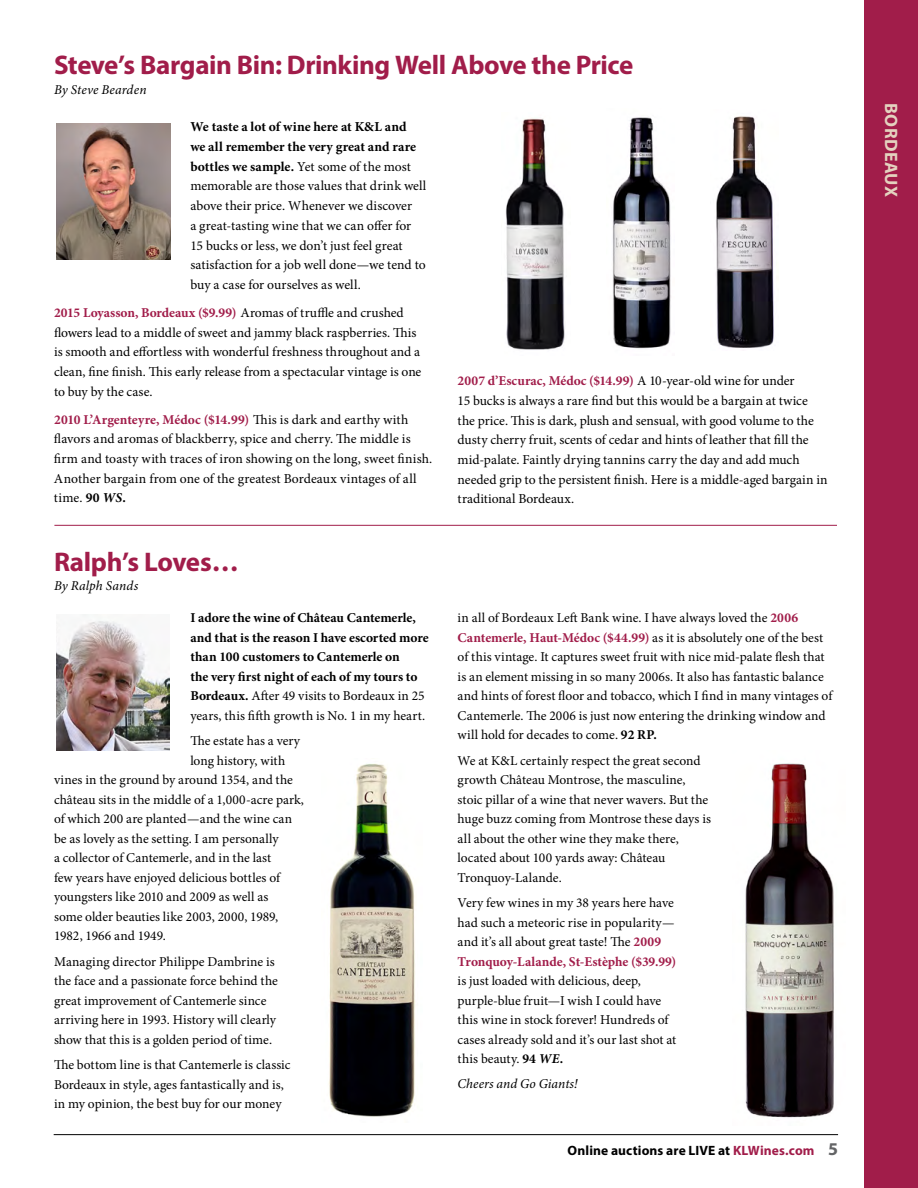
<style>
.page{position:relative;width:918px;height:1188px;background:#fff}
.page>*{position:absolute;margin:0;border:0;box-sizing:border-box;transform-origin:0 0}
.t1{font:700 27px "Myriad Pro";letter-spacing:-.015em;color:#a11d4a}
.t2{font:700 18px "Myriad Pro";letter-spacing:.02em;color:#e4d2bf}
.t3{font:13.65px/19.6px "Minion Pro";color:#000}
.t4{font:13.5px/19.5px "Minion Pro";color:#000}
.t5{font:700 13.5px/19.5px "Minion Pro";letter-spacing:-.005em;color:#000}
.t6{font:700 13.5px "Minion Pro";color:#a11d4a}
.t7{font:italic 13.5px "Minion Pro";letter-spacing:.005em;color:#000}
.t8{font:700 13.5px "Myriad Pro";letter-spacing:.01em;color:#000}
.s1{font-weight:700}
.s2{font-weight:400;font-size:13.65px;color:#000}
.s3{font-weight:700;font-style:italic}
.s4{font-weight:400}
.s5{font-weight:700;color:#a11d4a}
.s6{color:#a11d4a}
.s7{font-size:18px;color:#636466}
</style>
<div class="page">
<hr style="left:54px;top:1134px;width:784px;height:1px;background:#000">
<div style="left:864px;top:0;width:54px;height:1188px;background:#a11d4a"></div>
<hr style="left:54px;top:525px;width:783px;height:1px;background:#a11d4a">
<img style="left:56px;top:123px;width:114px;height:136px">
<img style="left:56px;top:615px;width:113px;height:136px">
<img style="left:505px;top:118px;width:60px;height:232px">
<img style="left:612px;top:117px;width:59px;height:232px">
<img style="left:716px;top:116px;width:58px;height:232px">
<img style="left:329px;top:764px;width:86px;height:353px">
<img style="left:745px;top:763px;width:89px;height:355px">
<h1 class="t1" style="left:54px;top:48px;width:581px">Steve’s Bargain Bin: Drinking Well Above the Price</h1>
<p class="t7" style="left:54px;top:80px;width:94px">By Steve Bearden</p>
<p class="t3" style="left:190px;top:117px;width:238px"><span class="s1">We taste a lot of wine here at K&amp;L and<br>we all remember the very great and rare bottles we sample.</span> Yet some of the most memorable are those values that drink well above their price. Whenever we discover<br>a great-tasting wine that we can offer for 15 bucks or less, we don’t just feel great satisfaction for a job well done—we tend to buy a case for ourselves as well.</p>
<p class="t6" style="left:54px;top:303px;width:351px">2015 Loyasson, Bordeaux ($9.99) <span class="s2">Aromas of truffle and crushed</span></p>
<p class="t3" style="left:54px;top:322px;width:369px">flowers lead to a middle of sweet and jammy black raspberries. This is smooth and effortless with wonderful freshness throughout and a clean, fine finish. This early release from a spectacular vintage is one to buy by the case.</p>
<p class="t6" style="left:54px;top:410px;width:356px">2010 L’Argenteyre, Médoc ($14.99) <span class="s2">This is dark and earthy with</span></p>
<p class="t3" style="left:54px;top:429px;width:380px">flavors and aromas of blackberry, spice and cherry. The middle is firm and toasty with traces of iron showing on the long, sweet finish.<br>Another bargain from one of the greatest Bordeaux vintages of all time. <span class="s1">90</span> <span class="s3">WS</span><span class="s1">.</span></p>
<h1 class="t1" style="left:54px;top:544px;width:186px">Ralph’s Loves…</h1>
<p class="t7" style="left:54px;top:577px;width:86px">By Ralph Sands</p>
<p class="t5" style="left:190px;top:608px;width:240px">I adore the wine of Château Cantemerle, and that is the reason I have escorted more than 100 customers to Cantemerle on<br>the very first night of each of my tours to Bordeaux. <span class="s4">After 49 visits to Bordeaux in 25 years, this fifth growth is No. 1 in my heart.</span></p>
<p class="t4" style="left:190px;top:731px;width:111px">The estate has a very</p>
<p class="t4" style="left:190px;top:751px;width:96px">long history, with</p>
<p class="t4" style="left:54px;top:770px;width:240px">vines in the ground by around 1354, and the</p>
<p class="t4" style="left:54px;top:790px;width:251px">château sits in the middle of a 1,000-acre park,</p>
<p class="t4" style="left:54px;top:809px;width:240px">of which 200 are planted—and the wine can</p>
<p class="t4" style="left:54px;top:829px;width:226px">be as lovely as the setting. I am personally</p>
<p class="t4" style="left:54px;top:848px;width:219px">a collector of Cantemerle, and in the last</p>
<p class="t4" style="left:54px;top:868px;width:228px">few years have enjoyed delicious bottles of</p>
<p class="t4" style="left:54px;top:887px;width:216px">youngsters like 2010 and 2009 as well as</p>
<p class="t4" style="left:54px;top:907px;width:226px">some older beauties like 2003, 2000, 1989,</p>
<p class="t4" style="left:54px;top:926px;width:113px">1982, 1966 and 1949.</p>
<p class="t4" style="left:54px;top:952px;width:225px">Managing director Philippe Dambrine is the face and a passionate force behind the great improvement of Cantemerle since arriving here in 1993. History will clearly show that this is a golden period of time.</p>
<p class="t4" style="left:54px;top:1055px;width:238px">The bottom line is that Cantemerle is classic<br>Bordeaux in style, ages fantastically and is, in my opinion, the best buy for our money</p>
<p class="t6" style="left:458px;top:371px;width:339px">2007 d’Escurac, Médoc ($14.99) <span class="s2">A 10-year-old wine for under</span></p>
<p class="t3" style="left:458px;top:391px;width:371px">15 bucks is always a rare find but this would be a bargain at twice the price. This is dark, plush and sensual, with good volume to the dusty cherry fruit, scents of cedar and hints of leather that fill the mid-palate. Faintly drying tannins carry the day and add much needed grip to the persistent finish. Here is a middle-aged bargain in traditional Bordeaux.</p>
<p class="t4" style="left:458px;top:608px;width:376px">in all of Bordeaux Left Bank wine. I have always loved the <span class="s5">2006<br>Cantemerle, Haut-Médoc ($44.99)</span> as it is absolutely one of the best of this vintage. It captures sweet fruit with nice mid-palate flesh that is an element missing in so many 2006s. It also has fantastic balance and hints of forest floor and tobacco, which I find in many vintages of Cantemerle. The 2006 is just now entering the drinking window and will hold for decades to come. <span class="s1">92 RP.</span></p>
<p class="t4" style="left:458px;top:751px;width:255px">We at K&amp;L certainly respect the great second growth Château Montrose, the masculine, stoic pillar of a wine that never wavers. But the huge buzz coming from Montrose these days is all about the other wine they make there, located about 100 yards away: Château Tronquoy-Lalande.</p>
<p class="t4" style="left:458px;top:893px;width:220px">Very few wines in my 38 years here have had such a meteoric rise in popularity— and it’s all about great taste! The <span class="s5">2009<br>Tronquoy-Lalande, St-Estèphe ($39.99)</span></p>
<p class="t4" style="left:458px;top:971px;width:220px">is just loaded with delicious, deep, purple-blue fruit—I wish I could have this wine in stock forever! Hundreds of cases already sold and it’s our last shot at this beauty. <span class="s1">94</span> <span class="s3">WE</span><span class="s1">.</span></p>
<p class="t7" style="left:458px;top:1075px;width:121px">Cheers and Go Giants!</p>
<p class="t8" style="left:568px;top:1142px;width:272px">Online auctions are LIVE at <span class="s6">KLWines.com</span> <span class="s7">5</span></p>
<h2 class="t2" style="left:903px;top:103px;width:95px;rotate:90deg">BORDEAUX</h2>
</div>
